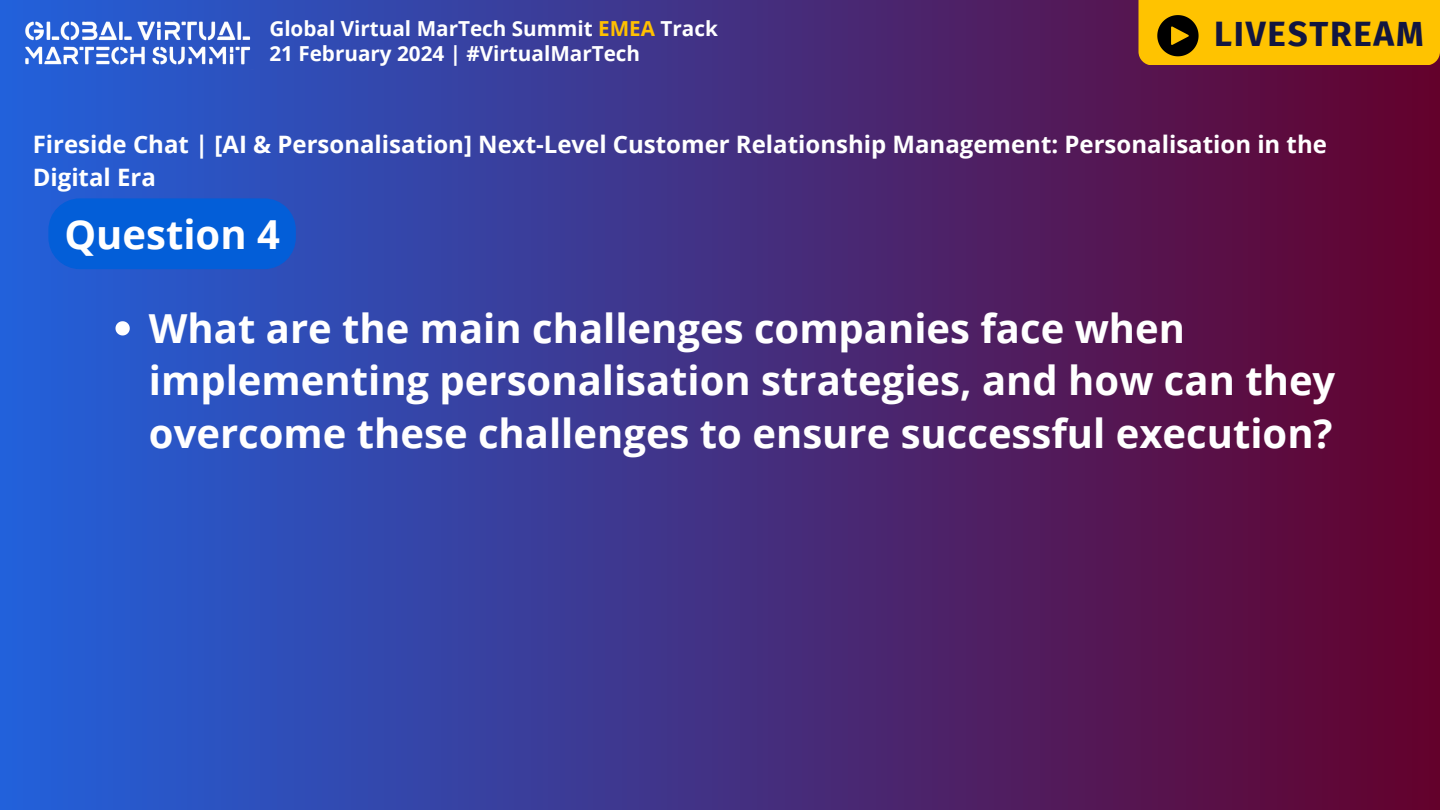
<style>
.page{position:relative;width:1440px;height:810px;background:#fff}
.page>*{position:absolute;margin:0;border:0;box-sizing:border-box;transform-origin:0 0}
.t1{font:700 40px/52.5px "Open Sans";color:#fff}
.t2{font:700 35px "Fira Sans";letter-spacing:.05em;color:#121640}
.t3{font:700 24px/33px "Open Sans";color:#fff}
.t4{font:700 20.7px "Open Sans";color:#fff}
.s1{color:#ffc000}
</style>
<div class="page">
<div style="left:0;top:0;width:1440px;height:810px;background:linear-gradient(to right,#2261db,#63012b)"></div>
<img style="left:20px;top:15px;width:235px;height:56px">
<svg style="left:1138px;top:0;width:302px;height:65px;background:#eeb600"></svg>
<svg style="left:116px;top:321px;width:14px;height:14px"></svg>
<div style="left:48px;top:198px;width:248px;height:71px;background:#035ed8"></div>
<p class="t4" style="left:269px;top:14px;width:450px">Global Virtual MarTech Summit <span class="s1">EMEA</span> Track</p>
<p class="t4" style="left:269px;top:39px;width:372px">21 February 2024 | #VirtualMarTech</p>
<p class="t2" style="left:1214px;top:14px;width:211px">LIVESTREAM</p>
<p class="t3" style="left:33px;top:127px;width:1296px">Fireside Chat | [AI &amp; Personalisation] Next-Level Customer Relationship Management: Personalisation in the<br>Digital Era</p>
<h4 class="t1" style="left:64px;top:207px;width:217px">Question 4</h4>
<h3 class="t1" style="left:149px;top:301px;width:1188px">What are the main challenges companies face when implementing personalisation strategies, and how can they overcome these challenges to ensure successful execution?</h3>
</div>
